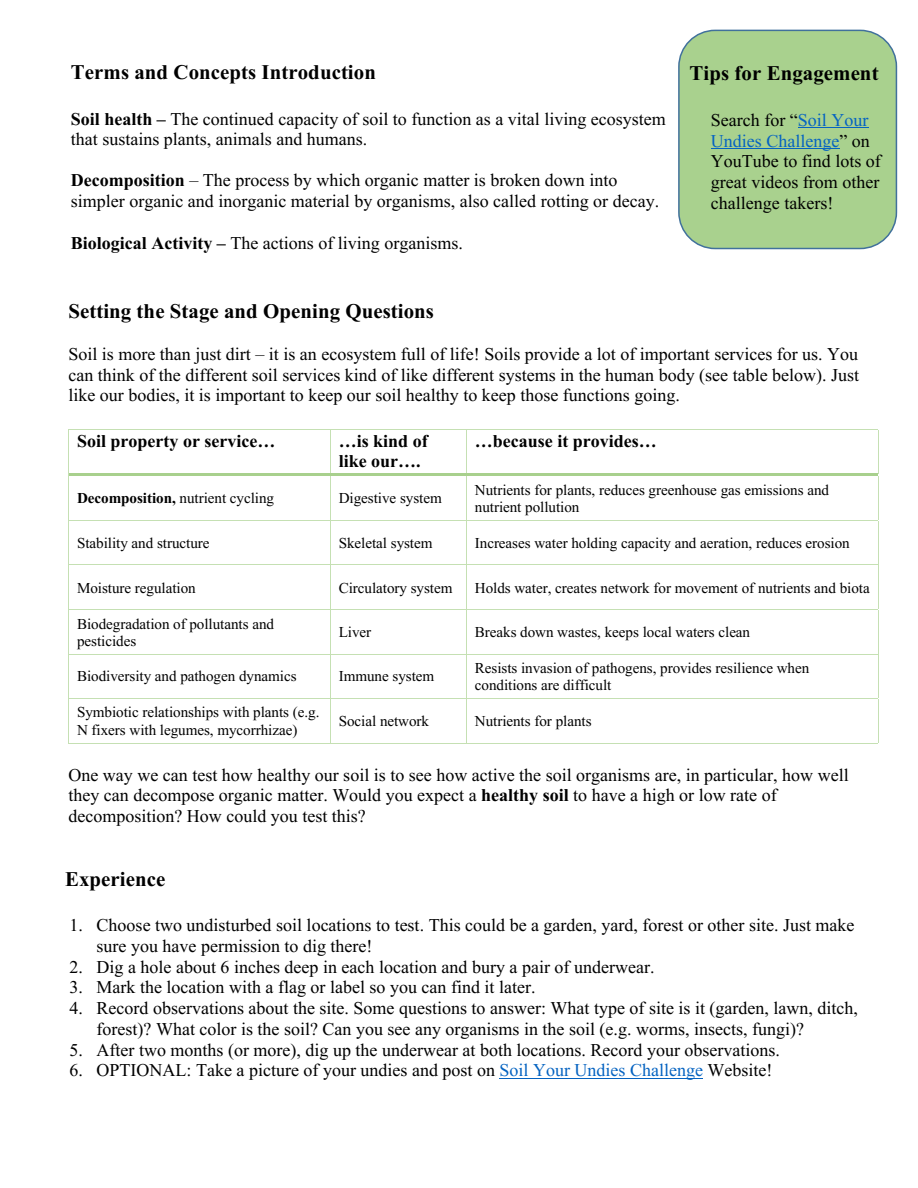
<style>
.page{position:relative;width:918px;height:1188px;background:#fff}
.page>*{position:absolute;margin:0;border:0;box-sizing:border-box;transform-origin:0 0}
.t1{font:700 20.85px "Times New Roman";letter-spacing:.005em;color:#000}
.t2{font:18px/20.9px "Times New Roman PSMT2";color:#000}
.t3{font:18px/20.5px "Times New Roman PS Bold MT2";color:#000}
.t4{font:15.15px/17px "Times New Roman PSMT4";letter-spacing:-.005em;color:#000}
.s1{font-family:"Times New Roman PS Bold MT2"}
.s2{color:#0563c1}
.s3{font-family:"Times New Roman PS Bold MT4"}
</style>
<div class="page">
<hr style="left:69px;top:429px;width:261px;height:1px;background:#c5e0b3">
<hr style="left:331px;top:429px;width:135px;height:1px;background:#c5e0b3">
<hr style="left:467px;top:429px;width:411px;height:1px;background:#c5e0b3">
<hr style="left:68px;top:430px;width:1px;height:44px;background:#c5e0b3">
<hr style="left:330px;top:430px;width:1px;height:44px;background:#c5e0b3">
<hr style="left:466px;top:430px;width:1px;height:44px;background:#c5e0b3">
<hr style="left:878px;top:430px;width:1px;height:44px;background:#c5e0b3">
<hr style="left:69px;top:474px;width:261px;height:2px;background:#a8d08d">
<hr style="left:333px;top:474px;width:133px;height:2px;background:#a8d08d">
<hr style="left:468px;top:474px;width:410px;height:2px;background:#a8d08d">
<hr style="left:68px;top:476px;width:1px;height:44px;background:#c5e0b3">
<hr style="left:330px;top:476px;width:1px;height:44px;background:#c5e0b3">
<hr style="left:466px;top:476px;width:1px;height:44px;background:#c5e0b3">
<hr style="left:878px;top:476px;width:1px;height:44px;background:#c5e0b3">
<hr style="left:69px;top:520px;width:261px;height:1px;background:#c5e0b3">
<hr style="left:331px;top:520px;width:135px;height:1px;background:#c5e0b3">
<hr style="left:467px;top:520px;width:411px;height:1px;background:#c5e0b3">
<hr style="left:68px;top:521px;width:1px;height:43px;background:#c5e0b3">
<hr style="left:330px;top:521px;width:1px;height:43px;background:#c5e0b3">
<hr style="left:466px;top:521px;width:1px;height:43px;background:#c5e0b3">
<hr style="left:878px;top:521px;width:1px;height:43px;background:#c5e0b3">
<hr style="left:69px;top:564px;width:261px;height:1px;background:#c5e0b3">
<hr style="left:331px;top:564px;width:135px;height:1px;background:#c5e0b3">
<hr style="left:467px;top:564px;width:411px;height:1px;background:#c5e0b3">
<hr style="left:68px;top:565px;width:1px;height:44px;background:#c5e0b3">
<hr style="left:330px;top:565px;width:1px;height:44px;background:#c5e0b3">
<hr style="left:466px;top:565px;width:1px;height:44px;background:#c5e0b3">
<hr style="left:878px;top:565px;width:1px;height:44px;background:#c5e0b3">
<hr style="left:69px;top:609px;width:261px;height:1px;background:#c5e0b3">
<hr style="left:331px;top:609px;width:135px;height:1px;background:#c5e0b3">
<hr style="left:467px;top:609px;width:411px;height:1px;background:#c5e0b3">
<hr style="left:68px;top:610px;width:1px;height:44px;background:#c5e0b3">
<hr style="left:330px;top:610px;width:1px;height:44px;background:#c5e0b3">
<hr style="left:466px;top:610px;width:1px;height:44px;background:#c5e0b3">
<hr style="left:878px;top:610px;width:1px;height:44px;background:#c5e0b3">
<hr style="left:69px;top:654px;width:261px;height:1px;background:#c5e0b3">
<hr style="left:331px;top:654px;width:135px;height:1px;background:#c5e0b3">
<hr style="left:467px;top:654px;width:411px;height:1px;background:#c5e0b3">
<hr style="left:68px;top:654px;width:1px;height:44px;background:#c5e0b3">
<hr style="left:330px;top:654px;width:1px;height:44px;background:#c5e0b3">
<hr style="left:466px;top:654px;width:1px;height:44px;background:#c5e0b3">
<hr style="left:878px;top:654px;width:1px;height:44px;background:#c5e0b3">
<hr style="left:69px;top:698px;width:261px;height:1px;background:#c5e0b3">
<hr style="left:331px;top:698px;width:135px;height:1px;background:#c5e0b3">
<hr style="left:467px;top:698px;width:411px;height:1px;background:#c5e0b3">
<hr style="left:68px;top:699px;width:1px;height:44px;background:#c5e0b3">
<hr style="left:69px;top:743px;width:261px;height:1px;background:#c5e0b3">
<hr style="left:330px;top:699px;width:1px;height:44px;background:#c5e0b3">
<hr style="left:331px;top:743px;width:135px;height:1px;background:#c5e0b3">
<hr style="left:466px;top:699px;width:1px;height:44px;background:#c5e0b3">
<hr style="left:467px;top:743px;width:411px;height:1px;background:#c5e0b3">
<hr style="left:878px;top:699px;width:1px;height:44px;background:#c5e0b3">
<div style="left:679px;top:30px;width:218px;height:219px;background:#a9d18e;border-radius:36px"></div>
<div style="left:678px;top:30px;width:219px;height:219px;border:1px solid #41719c;border-radius:36px"></div>
<hr style="left:798px;top:127px;width:70px;height:1px;background:#0563c1">
<hr style="left:711px;top:148px;width:129px;height:1px;background:#0563c1">
<hr style="left:500px;top:1078px;width:203px;height:1px;background:#0563c1">
<p class="t1" style="left:71px;top:61px;width:307px">Terms and Concepts Introduction</p>
<p class="t2" style="left:71px;top:108px;width:596px"><span class="s1">Soil health –</span> The continued capacity of soil to function as a vital living ecosystem that sustains plants, animals and humans.</p>
<p class="t2" style="left:71px;top:170px;width:590px"><span class="s1">Decomposition</span> – The process by which organic matter is broken down into simpler organic and inorganic material by organisms, also called rotting or decay.</p>
<p class="t2" style="left:71px;top:232px;width:393px"><span class="s1">Biological Activity –</span> The actions of living organisms.</p>
<p class="t1" style="left:690px;top:62px;width:190px">Tips for Engagement</p>
<p class="t2" style="left:711px;top:109px;width:171px">Search for “<span class="s2">Soil Your<br>Undies Challenge</span>” on<br>YouTube to find lots of great videos from other challenge takers!</p>
<p class="t1" style="left:68px;top:299px;width:367px">Setting the Stage and Opening Questions</p>
<p class="t2" style="left:68px;top:343px;width:792px;text-align:justify">Soil is more than just dirt – it is an ecosystem full of life! Soils provide a lot of important services for us. You can think of the different soil services kind of like different systems in the human body (see table below). Just like our bodies, it is important to keep our soil healthy to keep those functions going.</p>
<p class="t3" style="left:77px;top:430px;width:200px">Soil property or service…</p>
<p class="t3" style="left:339px;top:430px;width:91px">…is kind of like our….</p>
<p class="t3" style="left:475px;top:430px;width:183px">…because it provides…</p>
<p class="t4" style="left:77px;top:490px;width:199px"><span class="s3">Decomposition,</span> nutrient cycling</p>
<p class="t4" style="left:339px;top:490px;width:105px">Digestive system</p>
<p class="t4" style="left:475px;top:481px;width:356px">Nutrients for plants, reduces greenhouse gas emissions and nutrient pollution</p>
<p class="t4" style="left:77px;top:534px;width:134px">Stability and structure</p>
<p class="t4" style="left:339px;top:534px;width:95px">Skeletal system</p>
<p class="t4" style="left:475px;top:534px;width:377px">Increases water holding capacity and aeration, reduces erosion</p>
<p class="t4" style="left:77px;top:579px;width:120px">Moisture regulation</p>
<p class="t4" style="left:339px;top:579px;width:115px">Circulatory system</p>
<p class="t4" style="left:475px;top:579px;width:396px">Holds water, creates network for movement of nutrients and biota</p>
<p class="t4" style="left:77px;top:615px;width:199px">Biodegradation of pollutants and pesticides</p>
<p class="t4" style="left:339px;top:624px;width:34px">Liver</p>
<p class="t4" style="left:475px;top:624px;width:277px">Breaks down wastes, keeps local waters clean</p>
<p class="t4" style="left:77px;top:668px;width:221px">Biodiversity and pathogen dynamics</p>
<p class="t4" style="left:339px;top:668px;width:97px">Immune system</p>
<p class="t4" style="left:475px;top:660px;width:336px">Resists invasion of pathogens, provides resilience when conditions are difficult</p>
<p class="t4" style="left:77px;top:704px;width:244px">Symbiotic relationships with plants (e.g.<br>N fixers with legumes, mycorrhizae)</p>
<p class="t4" style="left:339px;top:713px;width:92px">Social network</p>
<p class="t4" style="left:475px;top:713px;width:118px">Nutrients for plants</p>
<p class="t2" style="left:68px;top:764px;width:782px">One way we can test how healthy our soil is to see how active the soil organisms are, in particular, how well they can decompose organic matter. Would you expect a <span class="s1">healthy soil</span> to have a high or low rate of decomposition? How could you test this?</p>
<p class="t1" style="left:65px;top:867px;width:102px">Experience</p>
<p class="t2" style="left:97px;top:915px;width:759px;text-indent:-27px">1. Choose two undisturbed soil locations to test. This could be a garden, yard, forest or other site. Just make sure you have permission to dig there!</p>
<p class="t2" style="left:70px;top:956px;width:586px">2. Dig a hole about 6 inches deep in each location and bury a pair of underwear.</p>
<p class="t2" style="left:70px;top:977px;width:467px">3. Mark the location with a flag or label so you can find it later.</p>
<p class="t2" style="left:97px;top:998px;width:763px;text-indent:-27px">4. Record observations about the site. Some questions to answer: What type of site is it (garden, lawn, ditch, forest)? What color is the soil? Can you see any organisms in the soil (e.g. worms, insects, fungi)?</p>
<p class="t2" style="left:70px;top:1039px;width:712px">5. After two months (or more), dig up the underwear at both locations. Record your observations.</p>
<p class="t2" style="left:70px;top:1060px;width:704px">6. OPTIONAL: Take a picture of your undies and post on <span class="s2">Soil Your Undies Challenge</span> Website!</p>
</div>
